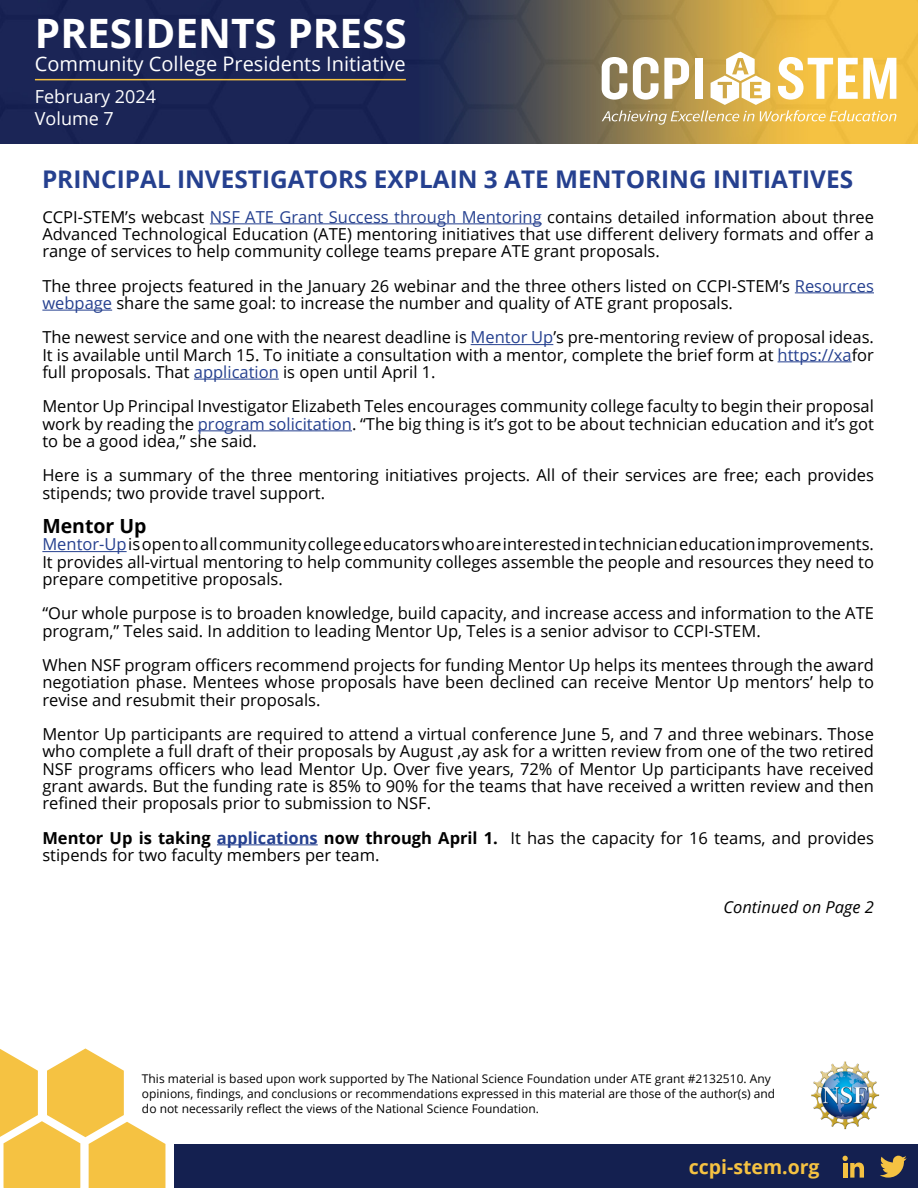
<style>
.page{position:relative;width:918px;height:1188px;background:#fff}
.page>*{position:absolute;margin:0;border:0;box-sizing:border-box;transform-origin:0 0}
.t1{font:700 40.5px "Open Sans";color:#fff}
.t2{font:700 24.3px "Open Sans";color:#25408f}
.t3{font:20.1px "Open Sans";color:#fff}
.t4{font:700 19.5px "Open Sans";color:#f5c242}
.t5{font:700 19.5px "Open Sans";color:#000}
.t6{font:18px/22.5px "Open Sans";color:#fff}
.t7{font:16.5px/17.2px "Open Sans";color:#000;text-align:justify}
.t8{font:italic 16.5px "Open Sans";color:#000}
.t9{font:12px/15px "Open Sans";color:#000}
.s1{color:#25408f}
.s2{font-weight:700}
.s3{font-weight:700;color:#25408f}
</style>
<div class="page">
<svg style="left:0;top:1048px;width:165px;height:140px"></svg>
<div style="left:174px;top:1145px;width:744px;height:43px;background:#142050"></div>
<img style="left:811px;top:1061px;width:68px;height:68px">
<img style="left:0;top:0;width:918px;height:144px">
<hr style="left:35px;top:79px;width:371px;height:1px;background:#f5c242">
<svg style="left:602px;top:52px;width:294px;height:73px"></svg>
<svg style="left:880px;top:1156px;width:27px;height:22px"></svg>
<svg style="left:843px;top:1156px;width:21px;height:22px"></svg>
<hr style="left:210px;top:223px;width:332px;height:1px;background:#25408f">
<hr style="left:795px;top:292px;width:79px;height:1px;background:#25408f">
<hr style="left:42px;top:310px;width:70px;height:1px;background:#25408f">
<hr style="left:471px;top:344px;width:82px;height:1px;background:#25408f">
<hr style="left:778px;top:361px;width:74px;height:1px;background:#25408f">
<hr style="left:194px;top:379px;width:85px;height:1px;background:#25408f">
<hr style="left:198px;top:430px;width:154px;height:1px;background:#25408f">
<hr style="left:42px;top:551px;width:85px;height:1px;background:#25408f">
<hr style="left:217px;top:844px;width:101px;height:1px;background:#25408f">
<h1 class="t1" style="left:35px;top:5px;width:373px">PRESIDENTS PRESS</h1>
<p class="t3" style="left:35px;top:50px;width:372px">Community College Presidents Initiative</p>
<p class="t6" style="left:35px;top:84px;width:123px">February 2024<br>Volume 7</p>
<h2 class="t2" style="left:42px;top:162px;width:813px">PRINCIPAL INVESTIGATORS EXPLAIN 3 ATE MENTORING INITIATIVES</h2>
<p class="t7" style="left:42px;top:208px;width:833px">CCPI-STEM’s webcast <span class="s1">NSF ATE Grant Success through Mentoring</span> contains detailed information about three Advanced Technological Education (ATE) mentoring initiatives that use different delivery formats and offer a range of services to help community college teams prepare ATE grant proposals.</p>
<p class="t7" style="left:42px;top:277px;width:833px">The three projects featured in the January 26 webinar and the three others listed on CCPI-STEM’s <span class="s1">Resources webpage</span> share the same goal: to increase the number and quality of ATE grant proposals.</p>
<p class="t7" style="left:42px;top:328px;width:833px">The newest service and one with the nearest deadline is <span class="s1">Mentor Up</span>’s pre-mentoring review of proposal ideas.<br>It is available until March 15. To initiate a consultation with a mentor, complete the brief form at <span class="s1">https://xa</span>for full proposals. That <span class="s1">application</span> is open until April 1.</p>
<p class="t7" style="left:42px;top:397px;width:833px">Mentor Up Principal Investigator Elizabeth Teles encourages community college faculty to begin their proposal work by reading the <span class="s1">program solicitation</span>. “The big thing is it’s got to be about technician education and it’s got to be a good idea,” she said.</p>
<p class="t7" style="left:42px;top:466px;width:833px">Here is a summary of the three mentoring initiatives projects. All of their services are free; each provides stipends; two provide travel support.</p>
<p class="t5" style="left:42px;top:512px;width:106px">Mentor Up</p>
<p class="t7" style="left:42px;top:535px;width:833px"><span class="s1">Mentor-Up</span> is open to all community college educators who are interested in technician education improvements.<br>It provides all-virtual mentoring to help community colleges assemble the people and resources they need to prepare competitive proposals.</p>
<p class="t7" style="left:42px;top:604px;width:833px">“Our whole purpose is to broaden knowledge, build capacity, and increase access and information to the ATE program,” Teles said. In addition to leading Mentor Up, Teles is a senior advisor to CCPI-STEM.</p>
<p class="t7" style="left:42px;top:656px;width:833px">When NSF program officers recommend projects for funding Mentor Up helps its mentees through the award negotiation phase. Mentees whose proposals have been declined can receive Mentor Up mentors’ help to revise and resubmit their proposals.</p>
<p class="t7" style="left:42px;top:725px;width:833px">Mentor Up participants are required to attend a virtual conference June 5, and 7 and three webinars. Those who complete a full draft of their proposals by August ,ay ask for a written review from one of the two retired NSF programs officers who lead Mentor Up. Over five years, 72% of Mentor Up participants have received grant awards. But the funding rate is 85% to 90% for the teams that have received a written review and then refined their proposals prior to submission to NSF.</p>
<p class="t7" style="left:42px;top:829px;width:833px"><span class="s2">Mentor Up is taking</span> <span class="s3">applications</span> <span class="s2">now through April 1.</span> It has the capacity for 16 teams, and provides stipends for two faculty members per team.</p>
<p class="t8" style="left:724px;top:895px;width:152px">Continued on Page 2</p>
<p class="t9" style="left:142px;top:1071px;width:635px">This material is based upon work supported by The National Science Foundation under ATE grant #2132510. Any opinions, findings, and conclusions or recommendations expressed in this material are those of the author(s) and do not necessarily reflect the views of the National Science Foundation.</p>
<p class="t4" style="left:689px;top:1153px;width:132px">ccpi-stem.org</p>
</div>
